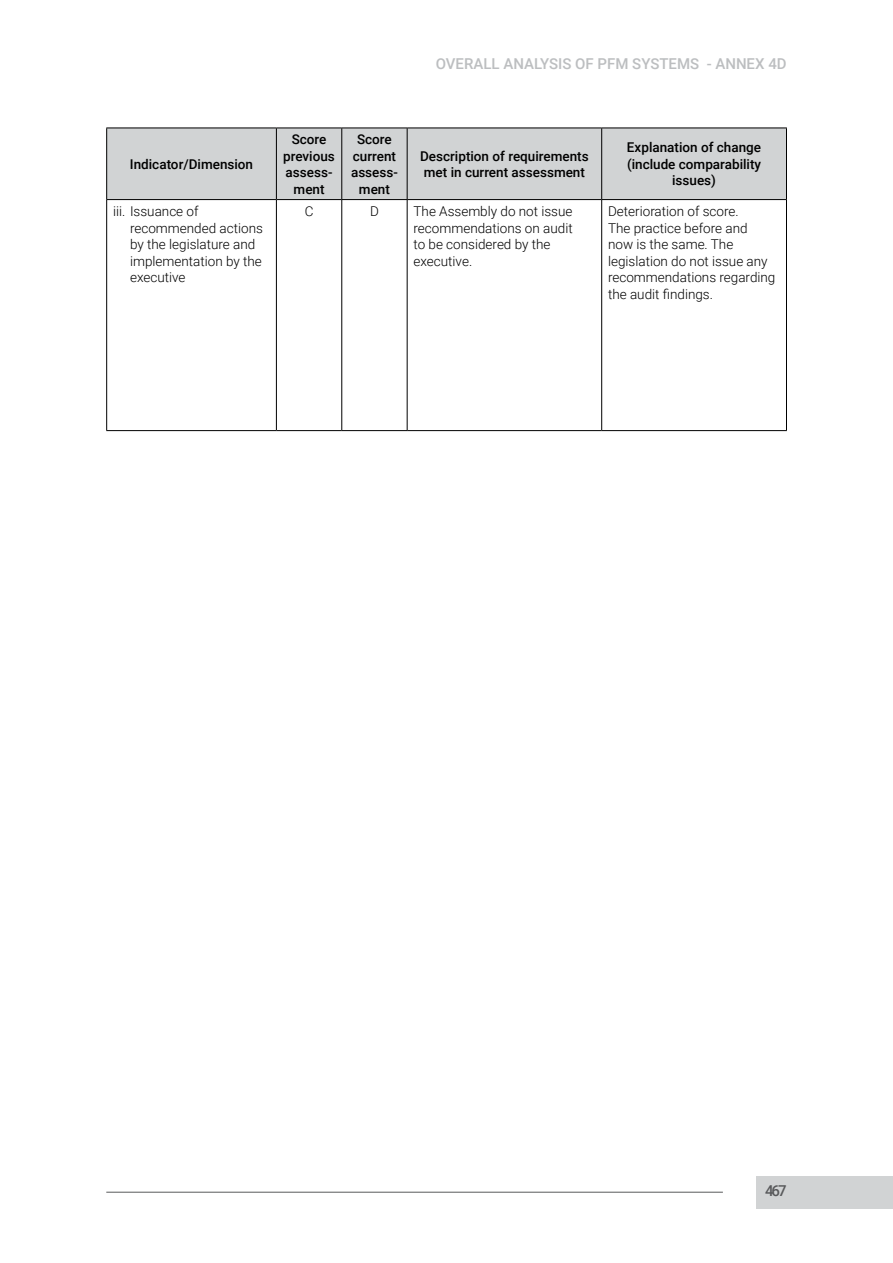
<style>
.page{position:relative;width:893px;height:1263px;background:#fff}
.page>*{position:absolute;margin:0;border:0;box-sizing:border-box;transform-origin:0 0}
.t1{font:500 15px "Roboto";color:#bcbec0}
.t2{font:500 15px "Roboto";color:#58595b}
.t3{font:300 13.5px/16.5px "Roboto";color:#000}
.t4{font:500 13.5px/16.5px "Roboto";color:#000;text-align:center}
</style>
<div class="page">
<hr style="left:106px;top:1192px;width:617px;height:1px;background:#58595b">
<div style="left:756px;top:1177px;width:137px;height:32px;background:#d1d3d4"></div>
<div style="left:107px;top:129px;width:679px;height:70px;background:#d1d3d4"></div>
<hr style="left:276px;top:128px;width:1px;height:71px;background:#000">
<hr style="left:341px;top:128px;width:1px;height:71px;background:#000">
<hr style="left:407px;top:128px;width:1px;height:71px;background:#000">
<hr style="left:601px;top:128px;width:1px;height:71px;background:#000">
<hr style="left:106px;top:200px;width:1px;height:230px;background:#000">
<hr style="left:276px;top:200px;width:1px;height:230px;background:#000">
<hr style="left:341px;top:200px;width:1px;height:230px;background:#000">
<hr style="left:407px;top:200px;width:1px;height:230px;background:#000">
<hr style="left:601px;top:200px;width:1px;height:230px;background:#000">
<hr style="left:786px;top:200px;width:1px;height:230px;background:#000">
<hr style="left:106px;top:430px;width:170px;height:1px;background:#000">
<hr style="left:276px;top:430px;width:66px;height:1px;background:#000">
<hr style="left:342px;top:430px;width:65px;height:1px;background:#000">
<hr style="left:407px;top:430px;width:195px;height:1px;background:#000">
<hr style="left:602px;top:430px;width:185px;height:1px;background:#000">
<hr style="left:106px;top:128px;width:170px;height:1px;background:#000">
<hr style="left:106px;top:128px;width:1px;height:71px;background:#000">
<hr style="left:276px;top:128px;width:66px;height:1px;background:#000">
<hr style="left:342px;top:128px;width:65px;height:1px;background:#000">
<hr style="left:407px;top:128px;width:195px;height:1px;background:#000">
<hr style="left:602px;top:128px;width:185px;height:1px;background:#000">
<hr style="left:786px;top:128px;width:1px;height:71px;background:#000">
<hr style="left:106px;top:199px;width:170px;height:1px;background:#000">
<hr style="left:276px;top:199px;width:66px;height:1px;background:#000">
<hr style="left:342px;top:199px;width:65px;height:1px;background:#000">
<hr style="left:407px;top:199px;width:195px;height:1px;background:#000">
<hr style="left:602px;top:199px;width:185px;height:1px;background:#000">
<p class="t4" style="left:130px;top:155px;width:125px">Indicator/Dimension</p>
<p class="t1" style="left:436px;top:54px;width:352px">OVERALL ANALYSIS OF PFM SYSTEMS - ANNEX 4D</p>
<p class="t4" style="left:283px;top:131px;width:53px">Score previous assess&shy;ment</p>
<p class="t4" style="left:351px;top:131px;width:48px">Score current assess&shy;ment</p>
<p class="t4" style="left:420px;top:147px;width:170px;text-align:left">Description of requirements met in current assessment</p>
<p class="t4" style="left:627px;top:139px;width:136px">Explanation of change (include comparability issues)</p>
<p class="t3" style="left:130px;top:202px;width:134px;text-indent:-17px">iii. Issuance of recommended actions by the legislature and implementation by the executive</p>
<p class="t3" style="left:305px;top:202px;width:10px">C</p>
<p class="t3" style="left:370px;top:202px;width:10px">D</p>
<p class="t3" style="left:413px;top:202px;width:161px">The Assembly do not issue recommendations on audit to be considered by the executive.</p>
<p class="t3" style="left:608px;top:202px;width:169px">Deterioration of score.<br>The practice before and now is the same. The legislation do not issue any recommendations regarding the audit findings.</p>
<p class="t2" style="left:765px;top:1180px;width:23px">467</p>
</div>
